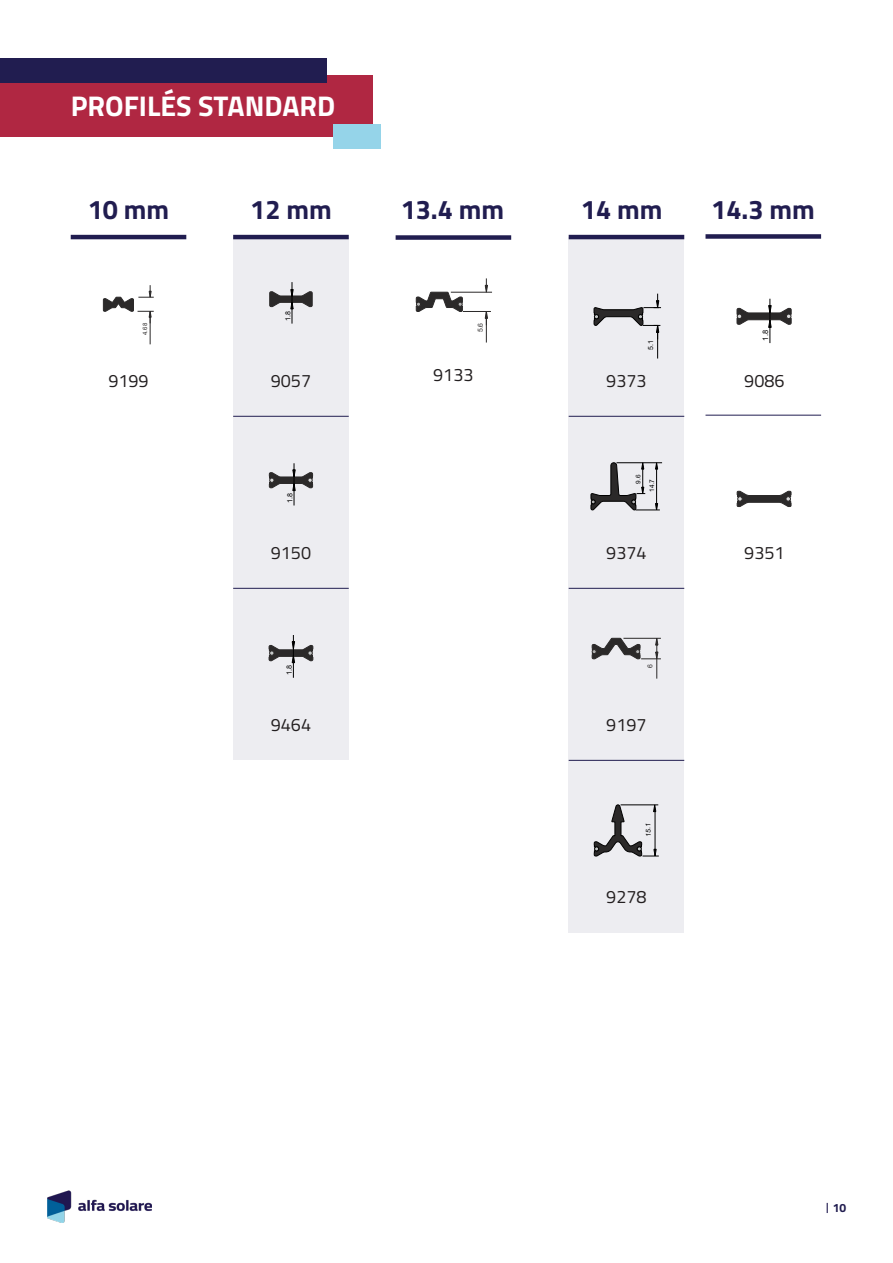
<style>
.page{position:relative;width:893px;height:1263px;background:#fff}
.page>*{position:absolute;margin:0;border:0;box-sizing:border-box;transform-origin:0 0}
.t1{font:700 28.5px "Titillium";color:#fff}
.t2{font:700 27px "Titillium";color:#211d50}
.t3{font:18px "Titillium";color:#231f20}
.t4{font:700 12px "Titillium";color:#211d50}
.t5{font:7.5px "Arial";color:#000}
.t6{font:7.35px "Arial";color:#000}
.t7{font:7.2px "Arial";color:#000}
.t8{font:7.05px "Arial";color:#000}
.t9{font:6.9px "Arial";color:#2b2929}
.t10{font:6.75px "Arial";color:#000}
.t11{font:6.45px "Arial";color:#000}
.t12{font:6px "Arial";color:#2b2929}
</style>
<div class="page">
<img style="left:47px;top:1190px;width:105px;height:32px">
<div style="left:569px;top:237px;width:115px;height:696px;background:#ededf1"></div>
<div style="left:233px;top:237px;width:116px;height:523px;background:#ededf1"></div>
<hr style="left:71px;top:235px;width:115px;height:4px;background:#211d50">
<hr style="left:233px;top:235px;width:116px;height:4px;background:#211d50">
<hr style="left:569px;top:235px;width:115px;height:4px;background:#211d50">
<hr style="left:150px;top:311px;width:1px;height:33px;background:#2b2929">
<svg style="left:103px;top:285px;width:51px;height:38px"></svg>
<hr style="left:292px;top:282px;width:1px;height:42px;background:#000">
<svg style="left:269px;top:289px;width:43px;height:20px"></svg>
<hr style="left:233px;top:416px;width:116px;height:1px;background:#211d50">
<hr style="left:294px;top:463px;width:1px;height:42px;background:#000">
<svg style="left:269px;top:469px;width:44px;height:22px"></svg>
<hr style="left:233px;top:588px;width:116px;height:1px;background:#211d50">
<hr style="left:293px;top:635px;width:1px;height:43px;background:#000">
<svg style="left:269px;top:641px;width:44px;height:22px"></svg>
<div style="left:396px;top:235px;width:115px;height:5px;background:#211d50"></div>
<hr style="left:451px;top:292px;width:41px;height:1px;background:#2b2929">
<hr style="left:486px;top:311px;width:1px;height:31px;background:#2b2929">
<svg style="left:416px;top:278px;width:75px;height:47px"></svg>
<div style="left:705px;top:234px;width:116px;height:5px;background:#211d50"></div>
<hr style="left:657px;top:325px;width:1px;height:33px;background:#000">
<svg style="left:594px;top:294px;width:67px;height:45px"></svg>
<hr style="left:569px;top:416px;width:115px;height:1px;background:#211d50">
<hr style="left:616px;top:462px;width:46px;height:1px;background:#000">
<svg style="left:591px;top:462px;width:69px;height:49px"></svg>
<hr style="left:569px;top:588px;width:115px;height:1px;background:#211d50">
<svg style="left:592px;top:638px;width:69px;height:41px"></svg>
<hr style="left:569px;top:760px;width:115px;height:1px;background:#211d50">
<svg style="left:594px;top:804px;width:65px;height:53px"></svg>
<hr style="left:770px;top:299px;width:1px;height:44px;background:#000">
<svg style="left:737px;top:305px;width:54px;height:23px"></svg>
<hr style="left:705px;top:415px;width:116px;height:1px;background:#211d50">
<svg style="left:737px;top:491px;width:54px;height:16px"></svg>
<div style="left:0;top:75px;width:372px;height:62px;background:#b02742"></div>
<div style="left:0;top:58px;width:326px;height:25px;background:#211d50"></div>
<div style="left:333px;top:124px;width:48px;height:25px;background:#95d4e9"></div>
<p class="t1" style="left:71px;top:85px;width:266px">PROFILÉS STANDARD</p>
<p class="t2" style="left:88px;top:189px;width:83px">10 mm</p>
<p class="t2" style="left:250px;top:189px;width:83px">12 mm</p>
<p class="t2" style="left:581px;top:189px;width:83px">14 mm</p>
<p class="t2" style="left:401px;top:189px;width:105px">13.4 mm</p>
<p class="t12" style="left:141px;top:335px;width:13px;rotate:-90deg">4.68</p>
<p class="t3" style="left:108px;top:367px;width:42px">9199</p>
<p class="t8" style="left:283px;top:321px;width:11px;rotate:-90deg">1.8</p>
<p class="t3" style="left:271px;top:367px;width:42px">9057</p>
<p class="t7" style="left:285px;top:503px;width:12px;rotate:-90deg">1.8</p>
<p class="t3" style="left:271px;top:539px;width:42px">9150</p>
<p class="t6" style="left:284px;top:675px;width:12px;rotate:-90deg">1.8</p>
<p class="t3" style="left:271px;top:711px;width:42px">9464</p>
<p class="t9" style="left:475px;top:332px;width:11px;rotate:-90deg">5.6</p>
<p class="t3" style="left:433px;top:361px;width:42px">9133</p>
<p class="t8" style="left:646px;top:350px;width:11px;rotate:-90deg">5.1</p>
<p class="t3" style="left:606px;top:367px;width:42px">9373</p>
<p class="t11" style="left:634px;top:483px;width:10px;rotate:-90deg">9.6</p>
<p class="t11" style="left:647px;top:491px;width:14px;rotate:-90deg">14.7</p>
<p class="t3" style="left:606px;top:539px;width:42px">9374</p>
<p class="t9" style="left:645px;top:668px;width:5px;rotate:-90deg">6</p>
<p class="t3" style="left:606px;top:711px;width:42px">9197</p>
<p class="t10" style="left:643px;top:835px;width:15px;rotate:-82deg">15 1.</p>
<p class="t3" style="left:606px;top:883px;width:42px">9278</p>
<p class="t2" style="left:711px;top:189px;width:105px">14.3 mm</p>
<p class="t5" style="left:760px;top:341px;width:12px;rotate:-90deg">1.8</p>
<p class="t3" style="left:744px;top:367px;width:42px">9086</p>
<p class="t3" style="left:744px;top:539px;width:42px">9351</p>
<p class="t4" style="left:833px;top:1198px;width:15px">10</p>
</div>
